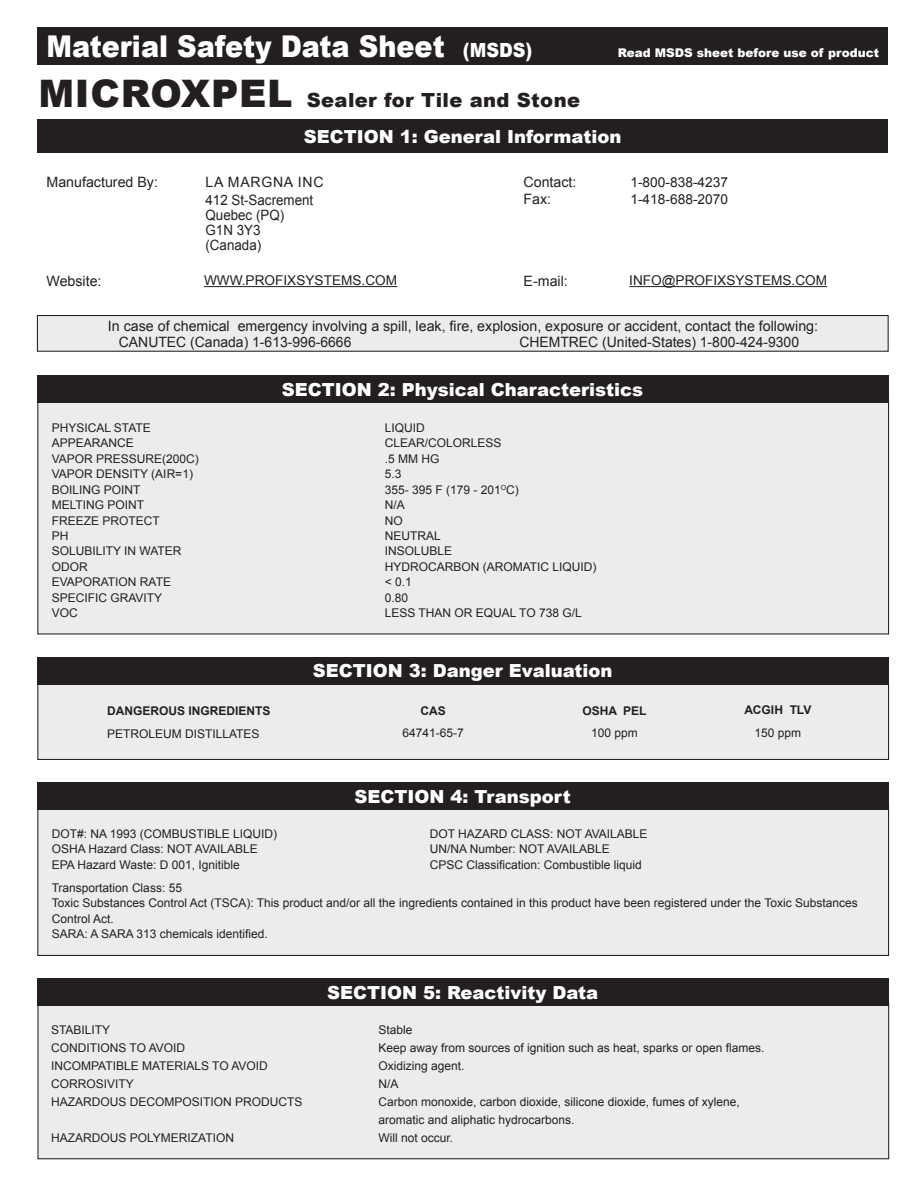
<style>
.page{position:relative;width:918px;height:1188px;background:#fff}
.page>*{position:absolute;margin:0;border:0;box-sizing:border-box;transform-origin:0 0}
.t1{font:900 30px "Arial";color:#fff;scale:.91 1}
.t2{font:900 19.5px "Arial";letter-spacing:.02em;color:#231f20}
.t3{font:900 18px "Arial";color:#fff}
.t4{font:14.25px "Arial";color:#231f20}
.t5{font:14.25px "Arial";color:#231f20;scale:.94 1}
.t6{font:14.25px "Arial";letter-spacing:.05em;color:#231f20}
.t7{font:13.8px "Arial";color:#231f20}
.t8{font:13.5px "Arial";color:#231f20}
.t9{font:12px/15.5px "Arial";color:#231f20}
.t10{font:700 12px "Arial";color:#231f20}
.t11{font:900 12px "Arial";color:#fff}
.s1{font-size:19.5px}
.s2{font-size:37.95px}
</style>
<div class="page">
<div style="left:37px;top:27px;width:851px;height:38px;background:#231f20"></div>
<div style="left:37px;top:120px;width:851px;height:33px;background:#231f20"></div>
<div style="left:37px;top:316px;width:851px;height:35px;background:#ececee"></div>
<div style="left:37px;top:315px;width:852px;height:37px;border:1px solid #231f20"></div>
<div style="left:38px;top:399px;width:851px;height:235px;background:#ececee"></div>
<div style="left:38px;top:684px;width:851px;height:75px;background:#ececee"></div>
<div style="left:37px;top:684px;width:852px;height:76px;border:1px solid #231f20"></div>
<div style="left:38px;top:807px;width:851px;height:148px;background:#ececee"></div>
<hr style="left:204px;top:286px;width:193px;height:1px;background:#231f20">
<hr style="left:629px;top:286px;width:198px;height:1px;background:#231f20">
<div style="left:37px;top:375px;width:852px;height:27px;background:#231f20"></div>
<div style="left:37px;top:657px;width:852px;height:28px;background:#231f20"></div>
<div style="left:37px;top:782px;width:852px;height:28px;background:#231f20"></div>
<div style="left:38px;top:1003px;width:851px;height:156px;background:#ececee"></div>
<div style="left:38px;top:978px;width:851px;height:28px;background:#231f20"></div>
<p class="t1" style="left:46px;top:24px;width:536px">Material Safety Data Sheet <span class="s1">(MSDS)</span></p>
<p class="t2" style="left:38px;top:85px;width:543px"><span class="s2">MICROXPEL</span> Sealer for Tile and Stone</p>
<p class="t11" style="left:618px;top:44px;width:263px">Read MSDS sheet before use of product</p>
<p class="t4" style="left:46px;top:172px;width:113px">Manufactured By:</p>
<p class="t3" style="left:304px;top:124px;width:319px">SECTION 1: General Information</p>
<p class="t6" style="left:206px;top:172px;width:120px">LA MARGNA INC</p>
<p class="t5" style="left:206px;top:190px;width:116px">412 St-Sacrement</p>
<p class="t5" style="left:206px;top:205px;width:85px">Quebec (PQ)</p>
<p class="t5" style="left:206px;top:220px;width:60px">G1N 3Y3</p>
<p class="t5" style="left:206px;top:235px;width:61px">(Canada)</p>
<p class="t4" style="left:524px;top:172px;width:54px">Contact:</p>
<p class="t4" style="left:524px;top:189px;width:29px">Fax:</p>
<p class="t7" style="left:630px;top:174px;width:99px">1-800-838-4237</p>
<p class="t7" style="left:630px;top:190px;width:99px">1-418-688-2070</p>
<p class="t4" style="left:46px;top:271px;width:57px">Website:</p>
<p class="t8" style="left:204px;top:272px;width:195px">WWW.PROFIXSYSTEMS.COM</p>
<p class="t4" style="left:524px;top:271px;width:46px">E-mail:</p>
<p class="t8" style="left:629px;top:272px;width:199px">INFO@PROFIXSYSTEMS.COM</p>
<p class="t4" style="left:108px;top:316px;width:712px">In case of chemical emergency involving a spill, leak, fire, explosion, exposure or accident, contact the following:</p>
<p class="t4" style="left:119px;top:333px;width:234px">CANUTEC (Canada) 1-613-996-6666</p>
<p class="t4" style="left:519px;top:333px;width:281px">CHEMTREC (United-States) 1-800-424-9300</p>
<p class="t9" style="left:52px;top:420px;width:101px">PHYSICAL STATE</p>
<p class="t9" style="left:52px;top:435px;width:149px">APPEARANCE<br>VAPOR PRESSURE(200C)</p>
<p class="t9" style="left:52px;top:466px;width:143px">VAPOR DENSITY (AIR=1)</p>
<p class="t9" style="left:52px;top:482px;width:110px">BOILING POINT<br>MELTING POINT<br>FREEZE PROTECT</p>
<p class="t9" style="left:52px;top:528px;width:131px">PH<br>SOLUBILITY IN WATER</p>
<p class="t9" style="left:52px;top:559px;width:121px">ODOR<br>EVAPORATION RATE<br>SPECIFIC GRAVITY<br>VOC</p>
<p class="t3" style="left:282px;top:377px;width:363px">SECTION 2: Physical Characteristics</p>
<p class="t9" style="left:385px;top:420px;width:42px">LIQUID</p>
<p class="t9" style="left:385px;top:435px;width:118px">CLEAR/COLORLESS</p>
<p class="t9" style="left:385px;top:451px;width:56px">.5 MM HG</p>
<p class="t9" style="left:385px;top:466px;width:18px">5.3</p>
<p class="t9" style="left:385px;top:482px;width:136px">355- 395 F (179 - 201<sup>O</sup>C)</p>
<p class="t9" style="left:385px;top:497px;width:22px">N/A</p>
<p class="t9" style="left:385px;top:513px;width:19px">NO</p>
<p class="t9" style="left:385px;top:528px;width:58px">NEUTRAL</p>
<p class="t9" style="left:385px;top:544px;width:69px">INSOLUBLE</p>
<p class="t9" style="left:385px;top:559px;width:213px">HYDROCARBON (AROMATIC LIQUID)</p>
<p class="t9" style="left:385px;top:574px;width:29px">&lt; 0.1</p>
<p class="t9" style="left:385px;top:590px;width:25px">0.80</p>
<p class="t9" style="left:385px;top:605px;width:198px">LESS THAN OR EQUAL TO 738 G/L</p>
<p class="t10" style="left:107px;top:703px;width:165px">DANGEROUS INGREDIENTS</p>
<p class="t9" style="left:107px;top:727px;width:154px">PETROLEUM DISTILLATES</p>
<p class="t3" style="left:313px;top:658px;width:301px">SECTION 3: Danger Evaluation</p>
<p class="t10" style="left:420px;top:702px;width:27px">CAS</p>
<p class="t9" style="left:402px;top:726px;width:63px">64741-65-7</p>
<p class="t10" style="left:582px;top:702px;width:66px">OSHA PEL</p>
<p class="t9" style="left:591px;top:726px;width:48px">100 ppm</p>
<p class="t3" style="left:354px;top:783px;width:218px">SECTION 4: Transport</p>
<p class="t10" style="left:744px;top:702px;width:69px">ACGIH TLV</p>
<p class="t9" style="left:755px;top:725px;width:48px">150 ppm</p>
<p class="t9" style="left:52px;top:826px;width:227px">DOT#: NA 1993 (COMBUSTIBLE LIQUID)</p>
<p class="t9" style="left:430px;top:826px;width:219px">DOT HAZARD CLASS: NOT AVAILABLE</p>
<p class="t9" style="left:52px;top:842px;width:208px">OSHA Hazard Class: NOT AVAILABLE</p>
<p class="t9" style="left:430px;top:842px;width:182px">UN/NA Number: NOT AVAILABLE</p>
<p class="t9" style="left:52px;top:857px;width:190px">EPA Hazard Waste: D 001, Ignitible</p>
<p class="t9" style="left:430px;top:857px;width:214px">CPSC Classification: Combustible liquid</p>
<p class="t9" style="left:52px;top:880px;width:132px">Transportation Class: 55</p>
<p class="t9" style="left:52px;top:895px;width:808px">Toxic Substances Control Act (TSCA): This product and/or all the ingredients contained in this product have been registered under the Toxic Substances<br>Control Act.</p>
<p class="t9" style="left:52px;top:926px;width:218px">SARA: A SARA 313 chemicals identified.</p>
<p class="t9" style="left:51px;top:1022px;width:61px">STABILITY</p>
<p class="t9" style="left:51px;top:1039px;width:218px;line-height:18px">CONDITIONS TO AVOID<br>INCOMPATIBLE MATERIALS TO AVOID</p>
<p class="t9" style="left:51px;top:1076px;width:84px">CORROSIVITY</p>
<p class="t9" style="left:51px;top:1094px;width:253px">HAZARDOUS DECOMPOSITION PRODUCTS</p>
<p class="t9" style="left:51px;top:1130px;width:184px">HAZARDOUS POLYMERIZATION</p>
<p class="t3" style="left:327px;top:980px;width:273px">SECTION 5: Reactivity Data</p>
<p class="t9" style="left:378px;top:1022px;width:36px">Stable</p>
<p class="t9" style="left:378px;top:1040px;width:388px">Keep away from sources of ignition such as heat, sparks or open flames.</p>
<p class="t9" style="left:378px;top:1058px;width:88px">Oxidizing agent.</p>
<p class="t9" style="left:378px;top:1076px;width:22px">N/A</p>
<p class="t9" style="left:378px;top:1094px;width:363px">Carbon monoxide, carbon dioxide, silicone dioxide, fumes of xylene,</p>
<p class="t9" style="left:378px;top:1112px;width:198px">aromatic and aliphatic hydrocarbons.</p>
<p class="t9" style="left:378px;top:1130px;width:76px">Will not occur.</p>
</div>
